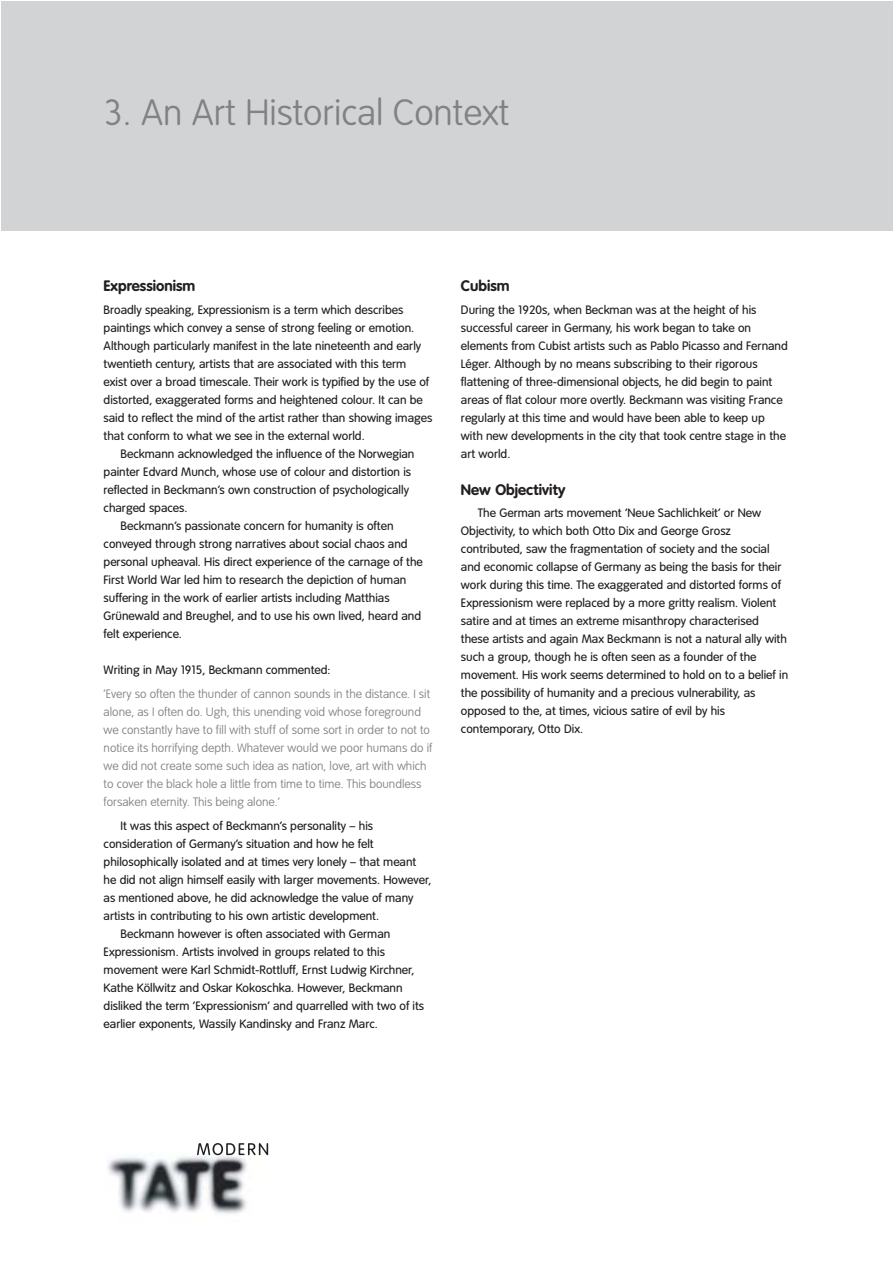
<style>
.page{position:relative;width:893px;height:1263px;background:#fff}
.page>*{position:absolute;margin:0;border:0;box-sizing:border-box;transform-origin:0 0}
.t1{font:100 36px "Tate";color:#808284}
.t2{font:700 15px "Tate";color:#231f1f}
.t3{font:12px/18px "Tate";color:#231f1f}
.t4{font:100 12px/18px "Tate";color:#808284}
</style>
<div class="page">
<div style="left:1px;top:2px;width:891px;height:229px;background:#d1d3d5"></div>
<svg style="left:107px;top:1143px;width:162px;height:71px"></svg>
<svg style="left:197px;top:1143px;width:71px;height:12px"></svg>
<h1 class="t1" style="left:104px;top:97px;width:407px">3. An Art Historical Context</h1>
<p class="t2" style="left:104px;top:280px;width:93px">Expressionism</p>
<p class="t3" style="left:104px;top:301px;width:330px">Broadly speaking, Expressionism is a term which describes paintings which convey a sense of strong feeling or emotion.<br>Although particularly manifest in the late nineteenth and early twentieth century, artists that are associated with this term exist over a broad timescale. Their work is typified by the use of distorted, exaggerated forms and heightened colour. It can be said to reflect the mind of the artist rather than showing images that conform to what we see in the external world.</p>
<p class="t3" style="left:121px;top:445px;width:295px">Beckmann acknowledged the influence of the Norwegian</p>
<p class="t3" style="left:104px;top:463px;width:309px">painter Edvard Munch, whose use of colour and distortion is</p>
<p class="t3" style="left:104px;top:481px;width:307px">reflected in Beckmann’s own construction of psychologically</p>
<p class="t3" style="left:104px;top:499px;width:85px">charged spaces.</p>
<p class="t3" style="left:121px;top:517px;width:274px">Beckmann’s passionate concern for humanity is often</p>
<p class="t3" style="left:104px;top:535px;width:305px">conveyed through strong narratives about social chaos and</p>
<p class="t3" style="left:104px;top:553px;width:321px">personal upheaval. His direct experience of the carnage of the</p>
<p class="t3" style="left:104px;top:571px;width:304px">First World War led him to research the depiction of human</p>
<p class="t3" style="left:104px;top:589px;width:287px">suffering in the work of earlier artists including Matthias</p>
<p class="t3" style="left:104px;top:607px;width:319px">Grünewald and Breughel, and to use his own lived, heard and</p>
<p class="t3" style="left:104px;top:625px;width:80px">felt experience.</p>
<p class="t3" style="left:104px;top:661px;width:228px">Writing in May 1915, Beckmann commented:</p>
<p class="t4" style="left:104px;top:685px;width:330px">‘Every so often the thunder of cannon sounds in the distance. I sit alone, as I often do. Ugh, this unending void whose foreground we constantly have to fill with stuff of some sort in order to not to notice its horrifying depth. Whatever would we poor humans do if we did not create some such idea as nation, love, art with which to cover the black hole a little from time to time. This boundless forsaken eternity. This being alone.’</p>
<p class="t3" style="left:121px;top:818px;width:254px">It was this aspect of Beckmann’s personality – his</p>
<p class="t3" style="left:104px;top:836px;width:271px">consideration of Germany’s situation and how he felt</p>
<p class="t3" style="left:104px;top:854px;width:314px">philosophically isolated and at times very lonely – that meant</p>
<p class="t3" style="left:104px;top:872px;width:329px">he did not align himself easily with larger movements. However,</p>
<p class="t3" style="left:104px;top:890px;width:311px">as mentioned above, he did acknowledge the value of many</p>
<p class="t3" style="left:104px;top:908px;width:277px">artists in contributing to his own artistic development.</p>
<p class="t3" style="left:121px;top:926px;width:271px">Beckmann however is often associated with German</p>
<p class="t3" style="left:104px;top:944px;width:283px">Expressionism. Artists involved in groups related to this</p>
<p class="t3" style="left:104px;top:962px;width:312px">movement were Karl Schmidt-Rottluff, Ernst Ludwig Kirchner,</p>
<p class="t3" style="left:104px;top:980px;width:300px">Kathe Köllwitz and Oskar Kokoschka. However, Beckmann</p>
<p class="t3" style="left:104px;top:998px;width:322px">disliked the term ‘Expressionism’ and quarrelled with two of its</p>
<p class="t3" style="left:104px;top:1016px;width:276px">earlier exponents, Wassily Kandinsky and Franz Marc.</p>
<p class="t2" style="left:461px;top:280px;width:50px">Cubism</p>
<p class="t3" style="left:461px;top:301px;width:328px">During the 1920s, when Beckman was at the height of his successful career in Germany, his work began to take on elements from Cubist artists such as Pablo Picasso and Fernand Léger. Although by no means subscribing to their rigorous flattening of three-dimensional objects, he did begin to paint areas of flat colour more overtly. Beckmann was visiting France regularly at this time and would have been able to keep up with new developments in the city that took centre stage in the art world.</p>
<p class="t2" style="left:461px;top:484px;width:106px">New Objectivity</p>
<p class="t3" style="left:461px;top:505px;width:329px;text-indent:17px">The German arts movement ‘Neue Sachlichkeit’ or New Objectivity, to which both Otto Dix and George Grosz contributed, saw the fragmentation of society and the social and economic collapse of Germany as being the basis for their work during this time. The exaggerated and distorted forms of Expressionism were replaced by a more gritty realism. Violent satire and at times an extreme misanthropy characterised these artists and again Max Beckmann is not a natural ally with such a group, though he is often seen as a founder of the movement. His work seems determined to hold on to a belief in the possibility of humanity and a precious vulnerability, as opposed to the, at times, vicious satire of evil by his contemporary, Otto Dix.</p>
</div>
